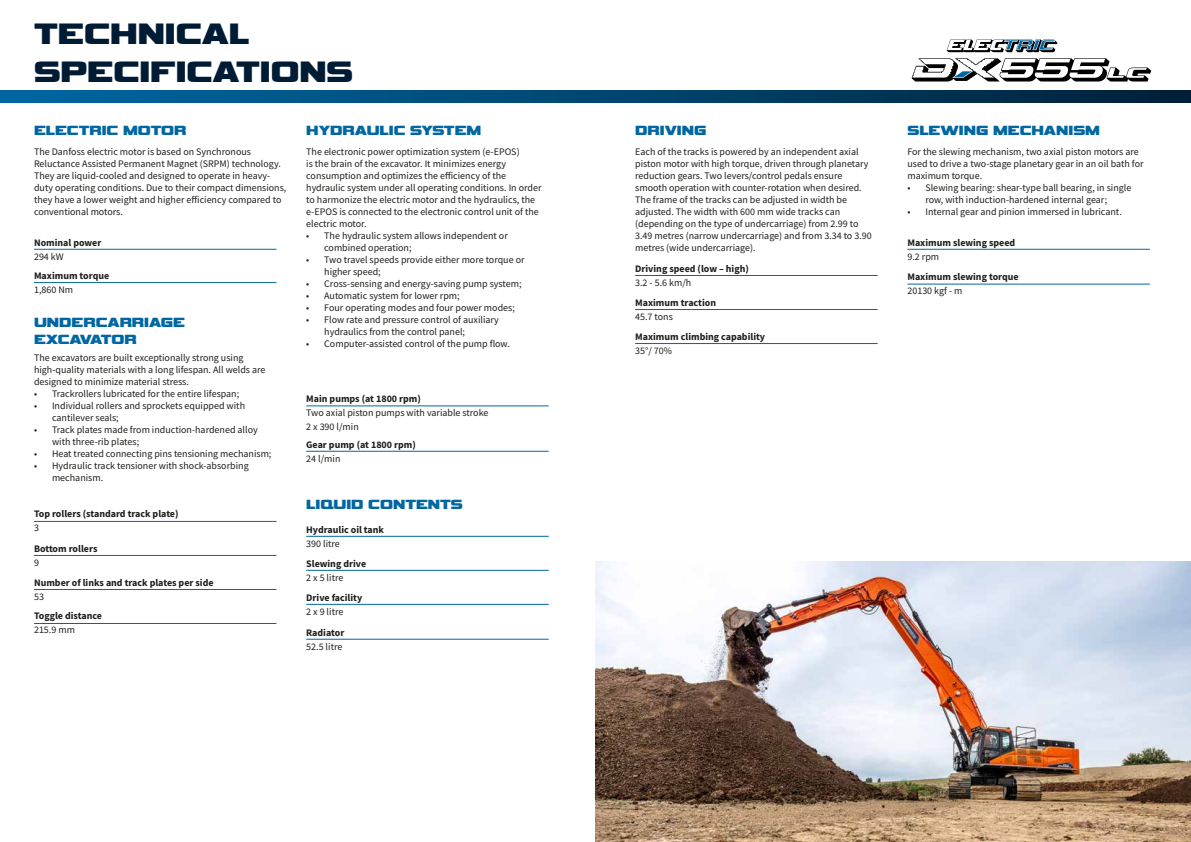
<style>
.page{position:relative;width:1191px;height:842px;background:#fff}
.page>*{position:absolute;margin:0;border:0;box-sizing:border-box;transform-origin:0 0}
.t1{font:700 31px/37.2px "Vipnagorgialla Rg";color:#001c34}
.t2{font:700 14px/16.8px "Vipnagorgialla Rg";color:#0067a2}
.t3{font:10px/12px "Source Sans Pro";color:#1d1d1b}
.t4{font:700 10px "Source Sans Pro";color:#1d1d1b}
</style>
<div class="page">
<hr style="left:635px;top:275px;width:242px;height:1px;background:#0067a2">
<hr style="left:635px;top:309px;width:242px;height:1px;background:#0067a2">
<hr style="left:635px;top:343px;width:242px;height:1px;background:#0067a2">
<hr style="left:907px;top:249px;width:242px;height:1px;background:#0067a2">
<svg style="left:0;top:91px;width:1191px;height:11px;background:#00456f"></svg>
<img style="left:595px;top:561px;width:596px;height:281px">
<hr style="left:34px;top:249px;width:242px;height:1px;background:#0067a2">
<hr style="left:306px;top:536px;width:243px;height:1px;background:#0067a2">
<hr style="left:306px;top:570px;width:243px;height:1px;background:#0067a2">
<hr style="left:306px;top:604px;width:243px;height:1px;background:#0067a2">
<hr style="left:306px;top:405px;width:243px;height:1px;background:#0067a2">
<hr style="left:34px;top:521px;width:242px;height:1px;background:#0067a2">
<hr style="left:907px;top:284px;width:242px;height:1px;background:#0067a2">
<hr style="left:34px;top:555px;width:242px;height:1px;background:#0067a2">
<hr style="left:34px;top:589px;width:242px;height:1px;background:#0067a2">
<hr style="left:34px;top:623px;width:242px;height:1px;background:#0067a2">
<hr style="left:306px;top:451px;width:243px;height:1px;background:#0067a2">
<hr style="left:306px;top:639px;width:243px;height:1px;background:#0067a2">
<hr style="left:34px;top:282px;width:242px;height:1px;background:#0067a2">
<svg style="left:911px;top:39px;width:241px;height:43px"></svg>
<h1 class="t1" style="left:34px;top:12px;width:320px">TECHNICAL<br>SPECIFICATIONS</h1>
<h2 class="t2" style="left:34px;top:120px;width:154px">ELECTRIC MOTOR</h2>
<p class="t3" style="left:34px;top:146px;width:254px">The Danfoss electric motor is based on Synchronous Reluctance Assisted Permanent Magnet (SRPM) technology.<br>They are liquid-cooled and designed to operate in heavy&shy;duty operating conditions. Due to their compact dimensions, they have a lower weight and higher efficiency compared to conventional motors.</p>
<p class="t4" style="left:34px;top:236px;width:69px">Nominal power</p>
<p class="t3" style="left:34px;top:250px;width:31px">294 kW</p>
<p class="t4" style="left:34px;top:269px;width:77px">Maximum torque</p>
<p class="t3" style="left:34px;top:284px;width:41px">1,860 Nm</p>
<h2 class="t2" style="left:34px;top:313px;width:152px">UNDERCARRIAGE<br>EXCAVATOR</h2>
<p class="t3" style="left:34px;top:352px;width:233px">The excavators are built exceptionally strong using high-quality materials with a long lifespan. All welds are designed to minimize material stress.</p>
<p class="t3" style="left:34px;top:388px;width:207px">• Trackrollers lubricated for the entire lifespan;</p>
<p class="t3" style="left:52px;top:400px;width:195px;text-indent:-18px">• Individual rollers and sprockets equipped with cantilever seals;</p>
<p class="t3" style="left:52px;top:424px;width:207px;text-indent:-18px">• Track plates made from induction-hardened alloy with three-rib plates;</p>
<p class="t3" style="left:34px;top:448px;width:239px">• Heat treated connecting pins tensioning mechanism;</p>
<p class="t3" style="left:52px;top:460px;width:198px;text-indent:-18px">• Hydraulic track tensioner with shock-absorbing mechanism.</p>
<p class="t4" style="left:34px;top:507px;width:146px">Top rollers (standard track plate)</p>
<p class="t3" style="left:34px;top:522px;width:6px">3</p>
<p class="t4" style="left:34px;top:542px;width:65px">Bottom rollers</p>
<p class="t3" style="left:34px;top:556px;width:6px">9</p>
<p class="t4" style="left:34px;top:576px;width:181px">Number of links and track plates per side</p>
<p class="t3" style="left:34px;top:590px;width:11px">53</p>
<p class="t4" style="left:34px;top:609px;width:69px">Toggle distance</p>
<p class="t3" style="left:34px;top:624px;width:42px">215.9 mm</p>
<h2 class="t2" style="left:306px;top:120px;width:176px">HYDRAULIC SYSTEM</h2>
<p class="t3" style="left:306px;top:146px;width:237px">The electronic power optimization system (e-EPOS)<br>is the brain of the excavator. It minimizes energy consumption and optimizes the efficiency of the hydraulic system under all operating conditions. In order to harmonize the electric motor and the hydraulics, the e-EPOS is connected to the electronic control unit of the electric motor.</p>
<p class="t3" style="left:324px;top:230px;width:185px;text-indent:-18px">• The hydraulic system allows independent or combined operation;</p>
<p class="t3" style="left:324px;top:254px;width:202px;text-indent:-18px">• Two travel speeds provide either more torque or higher speed;</p>
<p class="t3" style="left:306px;top:278px;width:217px">• Cross-sensing and energy-saving pump system;</p>
<p class="t3" style="left:306px;top:290px;width:155px">• Automatic system for lower rpm;</p>
<p class="t3" style="left:306px;top:302px;width:210px">• Four operating modes and four power modes;</p>
<p class="t3" style="left:324px;top:314px;width:176px;text-indent:-18px">• Flow rate and pressure control of auxiliary hydraulics from the control panel;</p>
<p class="t3" style="left:306px;top:338px;width:205px">• Computer-assisted control of the pump flow.</p>
<p class="t4" style="left:306px;top:392px;width:116px">Main pumps (at 1800 rpm)</p>
<p class="t3" style="left:306px;top:406px;width:184px;line-height:14px">Two axial piston pumps with variable stroke<br>2 x 390 l/min</p>
<p class="t4" style="left:306px;top:438px;width:111px">Gear pump (at 1800 rpm)</p>
<p class="t3" style="left:306px;top:453px;width:36px">24 l/min</p>
<h2 class="t2" style="left:306px;top:494px;width:158px">LIQUID CONTENTS</h2>
<p class="t4" style="left:306px;top:523px;width:79px">Hydraulic oil tank</p>
<p class="t3" style="left:306px;top:537px;width:35px">390 litre</p>
<p class="t4" style="left:306px;top:557px;width:61px">Slewing drive</p>
<p class="t3" style="left:306px;top:571px;width:39px">2 x 5 litre</p>
<p class="t4" style="left:306px;top:591px;width:57px">Drive facility</p>
<p class="t3" style="left:306px;top:606px;width:39px">2 x 9 litre</p>
<p class="t4" style="left:306px;top:626px;width:40px">Radiator</p>
<p class="t3" style="left:306px;top:641px;width:38px">52.5 litre</p>
<h2 class="t2" style="left:635px;top:120px;width:73px">DRIVING</h2>
<p class="t3" style="left:635px;top:146px;width:238px">Each of the tracks is powered by an independent axial piston motor with high torque, driven through planetary reduction gears. Two levers/control pedals ensure smooth operation with counter-rotation when desired.<br>The frame of the tracks can be adjusted in width be adjusted. The width with 600 mm wide tracks can (depending on the type of undercarriage) from 2.99 to 3.49 metres (narrow undercarriage) and from 3.34 to 3.90 metres (wide undercarriage).</p>
<p class="t4" style="left:635px;top:262px;width:115px">Driving speed (low – high)</p>
<p class="t3" style="left:635px;top:276px;width:58px">3.2 - 5.6 km/h</p>
<p class="t4" style="left:635px;top:296px;width:82px">Maximum traction</p>
<p class="t3" style="left:635px;top:310px;width:39px">45.7 tons</p>
<p class="t4" style="left:635px;top:330px;width:131px">Maximum climbing capability</p>
<p class="t3" style="left:635px;top:344px;width:38px">35°/ 70%</p>
<h2 class="t2" style="left:907px;top:120px;width:194px">SLEWING MECHANISM</h2>
<p class="t3" style="left:907px;top:146px;width:238px">For the slewing mechanism, two axial piston motors are used to drive a two-stage planetary gear in an oil bath for maximum torque.</p>
<p class="t3" style="left:925px;top:182px;width:207px;text-indent:-18px">• Slewing bearing: shear-type ball bearing, in single row, with induction-hardened internal gear;</p>
<p class="t3" style="left:907px;top:206px;width:216px">• Internal gear and pinion immersed in lubricant.</p>
<p class="t4" style="left:907px;top:236px;width:109px">Maximum slewing speed</p>
<p class="t3" style="left:907px;top:250px;width:33px">9.2 rpm</p>
<p class="t4" style="left:907px;top:270px;width:113px">Maximum slewing torque</p>
<p class="t3" style="left:907px;top:285px;width:57px">20130 kgf - m</p>
</div>
